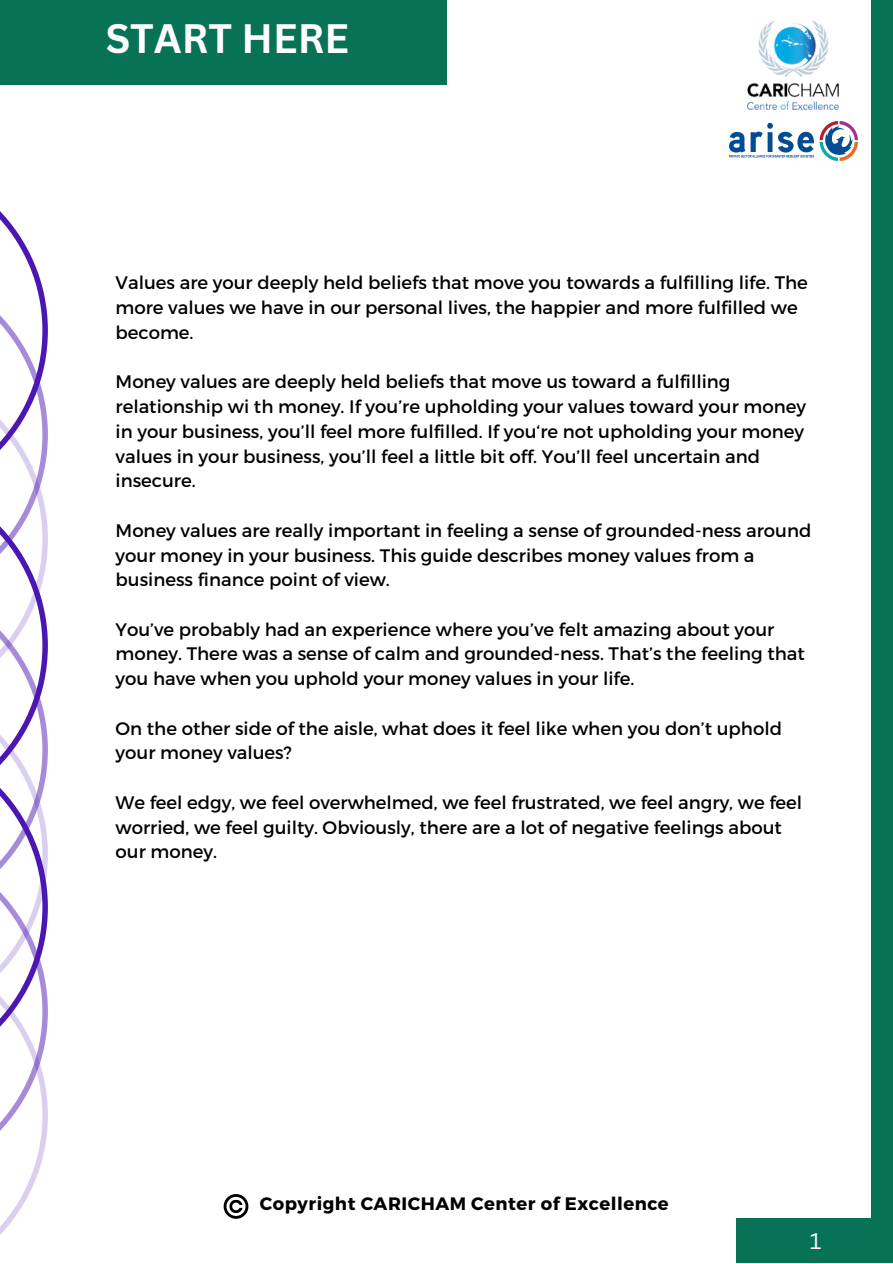
<style>
.page{position:relative;width:893px;height:1264px;background:#fff}
.page>*{position:absolute;margin:0;border:0;box-sizing:border-box;transform-origin:0 0}
.t1{font:700 40.05px "Canva Sans";color:#fdfdfd}
.t2{font:22.05px "Canva Sans";color:#fdfdfd}
.t3{font:18.15px/24.8px "Montserrat";color:#000}
.t4{font:700 18px "Montserrat";letter-spacing:.03em;color:#000}
</style>
<div class="page">
<div style="left:0;top:0;width:446px;height:85px;background:#087257"></div>
<svg style="left:224px;top:1194px;width:24px;height:24px"></svg>
<svg style="left:0;top:211px;width:48px;height:1024px"></svg>
<div style="left:871px;top:0;width:21px;height:1262px;background:#087257"></div>
<div style="left:735px;top:1218px;width:157px;height:44px;background:#087257"></div>
<img style="left:747px;top:20px;width:98px;height:102px">
<img style="left:729px;top:122px;width:128px;height:38px">
<h1 class="t1" style="left:106px;top:11px;width:245px">START HERE</h1>
<p class="t3" style="left:116px;top:269px;width:693px">Values are your deeply held beliefs that move you towards a fulfilling life. The more values we have in our personal lives, the happier and more fulfilled we become.</p>
<p class="t3" style="left:116px;top:368px;width:692px">Money values are deeply held beliefs that move us toward a fulfilling relationship wi th money. If you’re upholding your values toward your money in your business, you’ll feel more fulfilled. If you‘re not upholding your money values in your business, you’ll feel a little bit off. You’ll feel uncertain and insecure.</p>
<p class="t3" style="left:116px;top:517px;width:697px">Money values are really important in feeling a sense of grounded-ness around your money in your business. This guide describes money values from a business finance point of view.</p>
<p class="t3" style="left:116px;top:616px;width:690px">You’ve probably had an experience where you’ve felt amazing about your money. There was a sense of calm and grounded-ness. That’s the feeling that you have when you uphold your money values in your life.</p>
<p class="t3" style="left:116px;top:715px;width:668px">On the other side of the aisle, what does it feel like when you don’t uphold your money values?</p>
<p class="t3" style="left:116px;top:789px;width:688px">We feel edgy, we feel overwhelmed, we feel frustrated, we feel angry, we feel worried, we feel guilty. Obviously, there are a lot of negative feelings about our money.</p>
<p class="t4" style="left:260px;top:1192px;width:410px">Copyright CARICHAM Center of Excellence</p>
<p class="t2" style="left:809px;top:1225px;width:13px">1</p>
</div>
